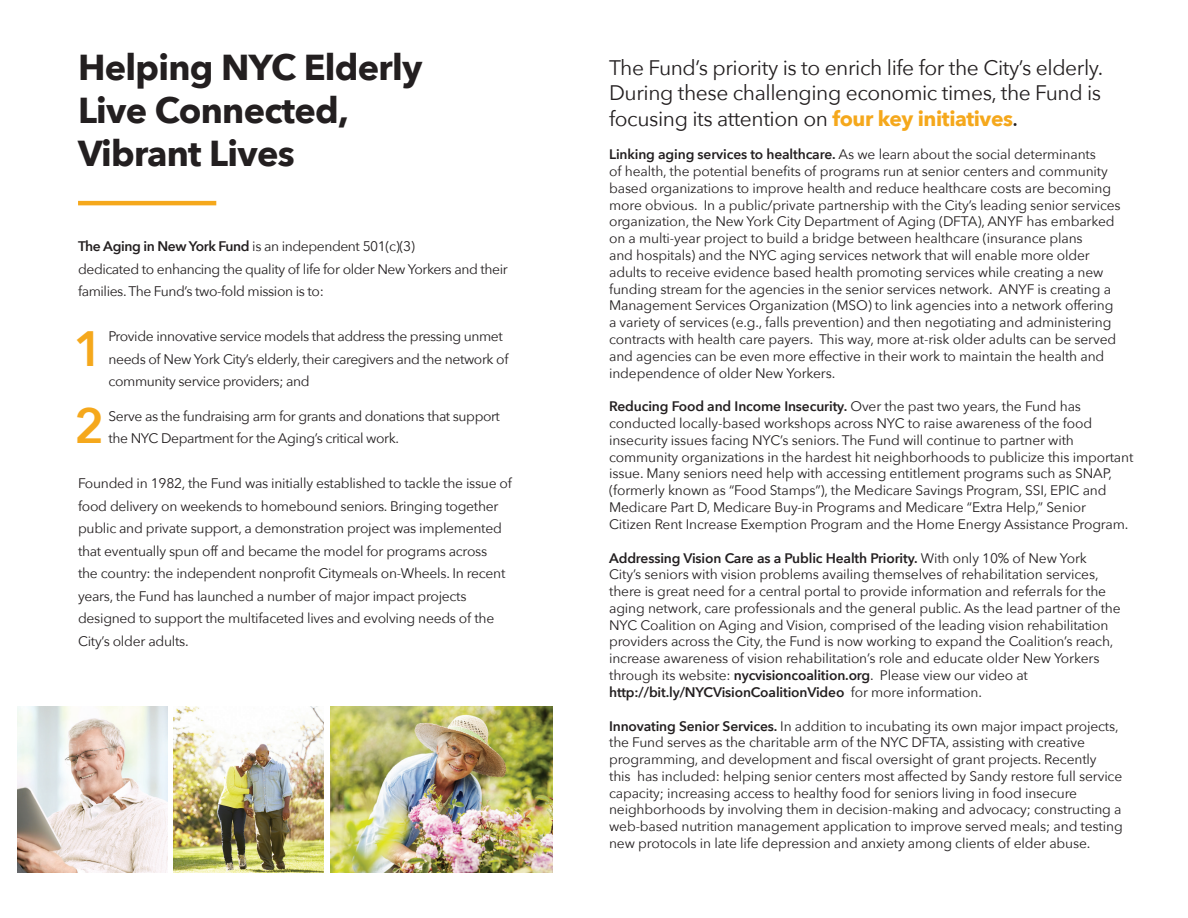
<style>
.page{position:relative;width:1188px;height:918px;background:#fff}
.page>*{position:absolute;margin:0;border:0;box-sizing:border-box;transform-origin:0 0}
.t1{font:600 49.5px/77.2px "Avenir Next";color:#f5a81c}
.t2{font:700 36px/43.2px "Avenir Next";letter-spacing:-.02em;color:#231f20}
.t3{font:21px/25.5px "Avenir Next";letter-spacing:-.02em;color:#231f20;text-align:justify}
.t4{font:13.8px/16.8px "Avenir Next";letter-spacing:-.01em;color:#231f20}
.t5{font:13.8px/22.5px "Avenir Next";letter-spacing:-.03em;color:#231f20}
.s1{font-weight:600}
.s2{font-weight:700;color:#f5a81c}
.s3{font-weight:500}
</style>
<div class="page">
<hr style="left:78px;top:201px;width:138px;height:4px;background:#f5a81c">
<img style="left:174px;top:706px;width:150px;height:167px">
<img style="left:17px;top:706px;width:150px;height:167px">
<img style="left:330px;top:706px;width:223px;height:167px">
<h2 class="t2" style="left:78px;top:45px;width:346px">Helping NYC Elderly<br>Live Connected,<br>Vibrant Lives</h2>
<p class="t5" style="left:78px;top:235px;width:431px"><span class="s1">The Aging in New York Fund</span> is an independent 501(c)(3)<br>dedicated to enhancing the quality of life for older New Yorkers and their families. The Fund’s two-fold mission is to:</p>
<p class="t5" style="left:109px;top:325px;width:401px">Provide innovative service models that address the pressing unmet needs of New York City’s elderly, their caregivers and the network of community service providers; and</p>
<p class="t5" style="left:109px;top:404px;width:393px">Serve as the fundraising arm for grants and donations that support the NYC Department for the Aging’s critical work.</p>
<p class="t4" style="left:78px;top:472px;width:435px;line-height:22.5px">Founded in 1982, the Fund was initially established to tackle the issue of food delivery on weekends to homebound seniors. Bringing together public and private support, a demonstration project was implemented that eventually spun off and became the model for programs across<br>the country: the independent nonprofit Citymeals on-Wheels. In recent years, the Fund has launched a number of major impact projects designed to support the multifaceted lives and evolving needs of the City’s older adults.</p>
<h1 class="t1" style="left:74px;top:308px;width:32px">1<br>2</h1>
<h3 class="t3" style="left:609px;top:54px;width:496px">The Fund’s priority is to enrich life for the City’s elderly.<br>During these challenging economic times, the Fund is focusing its attention on <span class="s2">four key initiatives</span><span class="s3">.</span></h3>
<p class="t4" style="left:609px;top:146px;width:513px"><span class="s1">Linking aging services to healthcare.</span> As we learn about the social determinants<br>of health, the potential benefits of programs run at senior centers and community based organizations to improve health and reduce healthcare costs are becoming more obvious. In a public/private partnership with the City’s leading senior services organization, the New York City Department of Aging (DFTA), ANYF has embarked on a multi-year project to build a bridge between healthcare (insurance plans<br>and hospitals) and the NYC aging services network that will enable more older adults to receive evidence based health promoting services while creating a new funding stream for the agencies in the senior services network. ANYF is creating a Management Services Organization (MSO) to link agencies into a network offering a variety of services (e.g., falls prevention) and then negotiating and administering contracts with health care payers. This way, more at-risk older adults can be served and agencies can be even more effective in their work to maintain the health and independence of older New Yorkers.</p>
<p class="t4" style="left:609px;top:397px;width:526px"><span class="s1">Reducing Food and Income Insecurity.</span> Over the past two years, the Fund has conducted locally-based workshops across NYC to raise awareness of the food insecurity issues facing NYC’s seniors. The Fund will continue to partner with community organizations in the hardest hit neighborhoods to publicize this important issue. Many seniors need help with accessing entitlement programs such as SNAP, (formerly known as “Food Stamps”), the Medicare Savings Program, SSI, EPIC and Medicare Part D, Medicare Buy-in Programs and Medicare “Extra Help,” Senior<br>Citizen Rent Increase Exemption Program and the Home Energy Assistance Program.</p>
<p class="t4" style="left:609px;top:549px;width:513px"><span class="s1">Addressing Vision Care as a Public Health Priority.</span> With only 10% of New York City’s seniors with vision problems availing themselves of rehabilitation services, there is great need for a central portal to provide information and referrals for the aging network, care professionals and the general public. As the lead partner of the NYC Coalition on Aging and Vision, comprised of the leading vision rehabilitation providers across the City, the Fund is now working to expand the Coalition’s reach, increase awareness of vision rehabilitation’s role and educate older New Yorkers through its website: <span class="s1">nycvisioncoalition.org</span>. Please view our video at <span class="s1">http://bit.ly/NYCVisionCoalitionVideo</span> for more information.</p>
<p class="t4" style="left:609px;top:717px;width:515px"><span class="s1">Innovating Senior Services.</span> In addition to incubating its own major impact projects, the Fund serves as the charitable arm of the NYC DFTA, assisting with creative programming, and development and fiscal oversight of grant projects. Recently<br>this has included: helping senior centers most affected by Sandy restore full service capacity; increasing access to healthy food for seniors living in food insecure neighborhoods by involving them in decision-making and advocacy; constructing a web-based nutrition management application to improve served meals; and testing new protocols in late life depression and anxiety among clients of elder abuse.</p>
</div>
